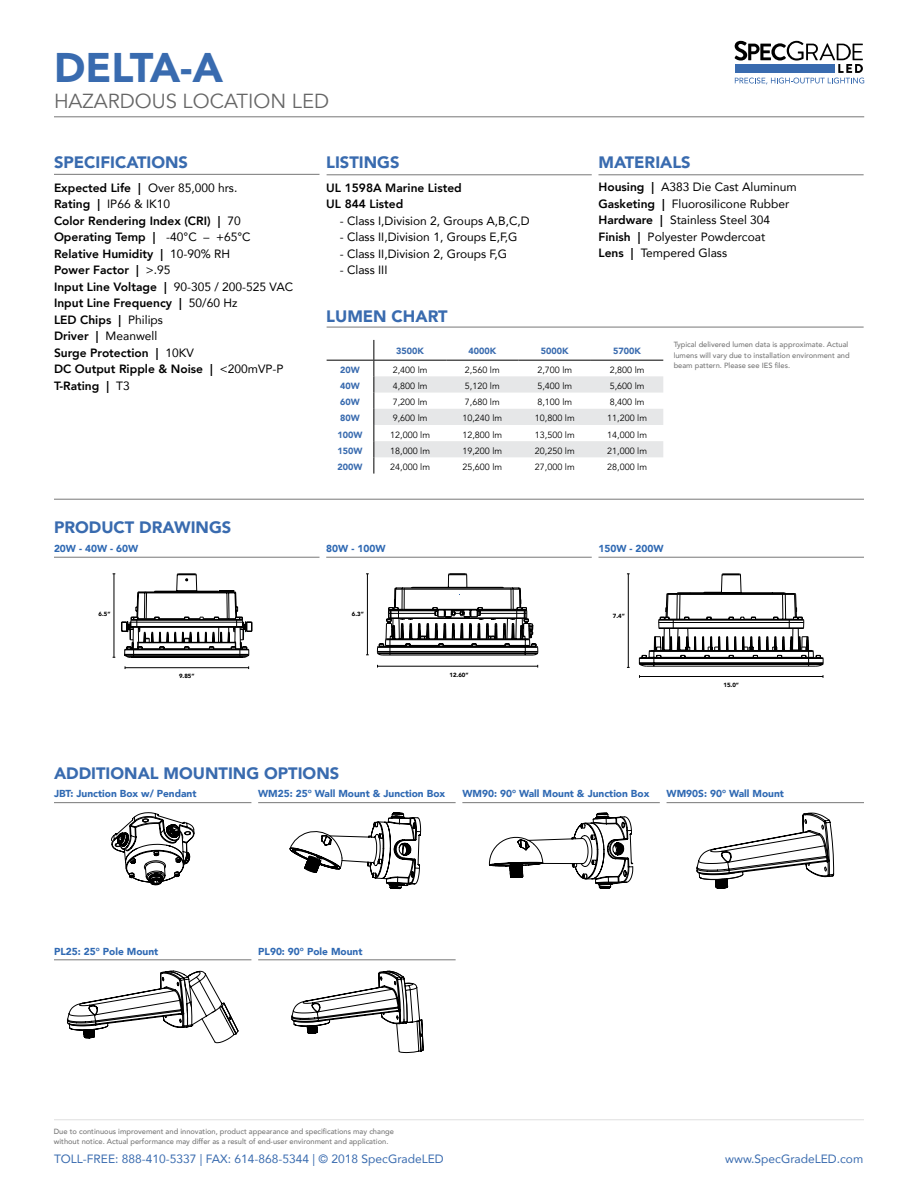
<style>
.page{position:relative;width:918px;height:1188px;background:#fff}
.page>*{position:absolute;margin:0;border:0;box-sizing:border-box;transform-origin:0 0}
.t1{font:900 41.25px "Avenir";letter-spacing:-.045em;color:#396baf}
.t2{font:20.25px "Avenir";color:#666}
.t3{font:900 16.5px "Avenir";color:#396baf}
.t4{font:800 12px/16.5px "Avenir";color:#000}
.t5{font:12px/16.5px "Avenir";color:#000}
.t6{font:12px "Avenir";color:#396baf}
.t7{font:900 10.2px "Avenir";color:#2f69b3}
.t8{font:9px "Avenir";color:#000}
.t9{font:900 9px "Avenir";color:#396baf}
.t10{font:500 7.5px/10.5px "Avenir";color:#777}
.t11{font:900 6px "Avenir";color:#000}
.s1{font-weight:400}
.s2{font-weight:800}
</style>
<div class="page">
<hr style="left:54px;top:1119px;width:810px;height:1px;background:#777">
<hr style="left:54px;top:116px;width:810px;height:1px;background:#777">
<hr style="left:54px;top:174px;width:266px;height:1px;background:#777">
<hr style="left:327px;top:174px;width:265px;height:1px;background:#777">
<hr style="left:327px;top:327px;width:537px;height:1px;background:#777">
<hr style="left:599px;top:174px;width:265px;height:1px;background:#777">
<hr style="left:54px;top:499px;width:810px;height:1px;background:#777">
<hr style="left:114px;top:574px;width:1px;height:83px;background:#000">
<hr style="left:125px;top:667px;width:124px;height:1px;background:#000">
<hr style="left:378px;top:666px;width:160px;height:1px;background:#000">
<hr style="left:639px;top:676px;width:184px;height:1px;background:#000">
<hr style="left:367px;top:574px;width:1px;height:81px;background:#000">
<hr style="left:628px;top:574px;width:1px;height:93px;background:#000">
<hr style="left:54px;top:557px;width:266px;height:1px;background:#777">
<hr style="left:462px;top:802px;width:198px;height:1px;background:#777">
<hr style="left:667px;top:802px;width:197px;height:1px;background:#777">
<hr style="left:54px;top:802px;width:197px;height:1px;background:#777">
<hr style="left:54px;top:959px;width:197px;height:1px;background:#777">
<hr style="left:258px;top:802px;width:198px;height:1px;background:#777">
<hr style="left:258px;top:959px;width:198px;height:1px;background:#777">
<hr style="left:326px;top:557px;width:266px;height:1px;background:#777">
<hr style="left:599px;top:557px;width:265px;height:1px;background:#777">
<svg style="left:111px;top:812px;width:83px;height:73px"></svg>
<svg style="left:67px;top:971px;width:171px;height:72px"></svg>
<svg style="left:292px;top:971px;width:132px;height:82px"></svg>
<svg style="left:290px;top:813px;width:131px;height:76px"></svg>
<svg style="left:697px;top:813px;width:137px;height:76px"></svg>
<svg style="left:489px;top:813px;width:144px;height:76px"></svg>
<svg style="left:121px;top:573px;width:131px;height:85px"></svg>
<hr style="left:382px;top:655px;width:151px;height:1px;background:#000">
<svg style="left:639px;top:573px;width:185px;height:94px"></svg>
<svg style="left:373px;top:340px;width:290px;height:134px"></svg>
<hr style="left:327px;top:360px;width:47px;height:1px;background:#000">
<hr style="left:374px;top:360px;width:72px;height:1px;background:#000">
<svg style="left:377px;top:573px;width:161px;height:82px"></svg>
<svg style="left:735px;top:41px;width:129px;height:43px"></svg>
<h1 class="t1" style="left:54px;top:50px;width:171px">DELTA-A</h1>
<h2 class="t2" style="left:54px;top:93px;width:277px">HAZARDOUS LOCATION LED</h2>
<h3 class="t3" style="left:54px;top:156px;width:136px">SPECIFICATIONS</h3>
<p class="t4" style="left:54px;top:180px;width:241px">Expected Life | <span class="s1">Over 85,000 hrs.<br></span>Rating | <span class="s1">IP66 &amp; IK10<br></span>Color Rendering Index (CRI) | <span class="s1">70<br></span>Operating Temp | <span class="s1">-40°C – +65°C<br></span>Relative Humidity | <span class="s1">10-90% RH<br></span>Power Factor | <span class="s1">&gt;.95<br></span>Input Line Voltage | <span class="s1">90-305 / 200-525 VAC<br></span>Input Line Frequency | <span class="s1">50/60 Hz<br></span>LED Chips | <span class="s1">Philips<br></span>Driver | <span class="s1">Meanwell<br></span>Surge Protection | <span class="s1">10KV<br></span>DC Output Ripple &amp; Noise | <span class="s1">&lt;200mVP-P<br></span>T-Rating | <span class="s1">T3</span></p>
<h3 class="t3" style="left:326px;top:156px;width:75px">LISTINGS</h3>
<p class="t4" style="left:326px;top:180px;width:137px">UL 1598A Marine Listed<br>UL 844 Listed</p>
<p class="t5" style="left:340px;top:213px;width:192px">- Class I,Division 2, Groups A,B,C,D</p>
<p class="t5" style="left:340px;top:230px;width:179px">- Class II,Division 1, Groups E,F,G</p>
<p class="t5" style="left:340px;top:246px;width:169px">- Class II,Division 2, Groups F,G</p>
<p class="t5" style="left:340px;top:263px;width:49px">- Class III</p>
<h3 class="t3" style="left:326px;top:309px;width:123px">LUMEN CHART</h3>
<h3 class="t3" style="left:598px;top:156px;width:94px">MATERIALS</h3>
<p class="t5" style="left:598px;top:180px;width:200px"><span class="s2">Housing |</span> A383 Die Cast Aluminum<br><span class="s2">Gasketing |</span> Fluorosilicone Rubber<br><span class="s2">Hardware |</span> Stainless Steel 304<br><span class="s2">Finish |</span> Polyester Powdercoat<br><span class="s2">Lens |</span> Tempered Glass</p>
<p class="t9" style="left:396px;top:348px;width:29px">3500K</p>
<p class="t9" style="left:468px;top:348px;width:29px">4000K</p>
<p class="t9" style="left:541px;top:348px;width:29px">5000K</p>
<p class="t9" style="left:613px;top:348px;width:29px">5700K</p>
<p class="t9" style="left:340px;top:366px;width:21px">20W</p>
<p class="t8" style="left:393px;top:366px;width:36px">2,400 lm</p>
<p class="t8" style="left:465px;top:366px;width:36px">2,560 lm</p>
<p class="t8" style="left:537px;top:366px;width:36px">2,700 lm</p>
<p class="t8" style="left:610px;top:366px;width:36px">2,800 lm</p>
<p class="t9" style="left:340px;top:382px;width:21px">40W</p>
<p class="t8" style="left:393px;top:382px;width:36px">4,800 lm</p>
<p class="t8" style="left:465px;top:382px;width:36px">5,120 lm</p>
<p class="t8" style="left:537px;top:382px;width:36px">5,400 lm</p>
<p class="t8" style="left:610px;top:382px;width:36px">5,600 lm</p>
<p class="t9" style="left:340px;top:398px;width:21px">60W</p>
<p class="t8" style="left:393px;top:398px;width:36px">7,200 lm</p>
<p class="t8" style="left:465px;top:398px;width:36px">7,680 lm</p>
<p class="t8" style="left:537px;top:398px;width:36px">8,100 lm</p>
<p class="t8" style="left:610px;top:398px;width:36px">8,400 lm</p>
<p class="t9" style="left:340px;top:415px;width:21px">80W</p>
<p class="t8" style="left:393px;top:415px;width:36px">9,600 lm</p>
<p class="t8" style="left:462px;top:415px;width:41px">10,240 lm</p>
<p class="t8" style="left:535px;top:415px;width:41px">10,800 lm</p>
<p class="t8" style="left:607px;top:415px;width:41px">11,200 lm</p>
<p class="t9" style="left:338px;top:431px;width:26px">100W</p>
<p class="t8" style="left:390px;top:431px;width:41px">12,000 lm</p>
<p class="t8" style="left:462px;top:431px;width:41px">12,800 lm</p>
<p class="t8" style="left:535px;top:431px;width:41px">13,500 lm</p>
<p class="t8" style="left:607px;top:431px;width:41px">14,000 lm</p>
<p class="t9" style="left:338px;top:447px;width:26px">150W</p>
<p class="t8" style="left:390px;top:447px;width:41px">18,000 lm</p>
<p class="t8" style="left:462px;top:447px;width:41px">19,200 lm</p>
<p class="t8" style="left:535px;top:447px;width:41px">20,250 lm</p>
<p class="t8" style="left:607px;top:447px;width:41px">21,000 lm</p>
<p class="t9" style="left:338px;top:463px;width:26px">200W</p>
<p class="t8" style="left:390px;top:463px;width:41px">24,000 lm</p>
<p class="t8" style="left:462px;top:463px;width:41px">25,600 lm</p>
<p class="t8" style="left:535px;top:463px;width:41px">27,000 lm</p>
<p class="t8" style="left:607px;top:463px;width:41px">28,000 lm</p>
<p class="t10" style="left:674px;top:339px;width:178px">Typical delivered lumen data is approximate. Actual lumens will vary due to installation environment and beam pattern. Please see IES files.</p>
<h3 class="t3" style="left:54px;top:521px;width:179px">PRODUCT DRAWINGS</h3>
<p class="t7" style="left:54px;top:544px;width:86px">20W - 40W - 60W</p>
<p class="t7" style="left:326px;top:544px;width:61px">80W - 100W</p>
<p class="t7" style="left:599px;top:544px;width:67px">150W - 200W</p>
<p class="t11" style="left:99px;top:611px;width:13px">6.5”</p>
<p class="t11" style="left:352px;top:611px;width:13px">6.3”</p>
<p class="t11" style="left:613px;top:613px;width:13px">7.4”</p>
<p class="t11" style="left:179px;top:674px;width:17px">9.85”</p>
<p class="t11" style="left:449px;top:672px;width:21px">12.60”</p>
<h3 class="t3" style="left:54px;top:766px;width:287px">ADDITIONAL MOUNTING OPTIONS</h3>
<p class="t11" style="left:723px;top:682px;width:17px">15.0”</p>
<p class="t7" style="left:54px;top:790px;width:144px">JBT: Junction Box w/ Pendant</p>
<p class="t7" style="left:462px;top:790px;width:188px">WM90: 90° Wall Mount &amp; Junction Box</p>
<p class="t7" style="left:667px;top:790px;width:119px">WM90S: 90° Wall Mount</p>
<p class="t7" style="left:258px;top:790px;width:188px">WM25: 25° Wall Mount &amp; Junction Box</p>
<p class="t7" style="left:54px;top:947px;width:106px">PL25: 25° Pole Mount</p>
<p class="t7" style="left:258px;top:947px;width:106px">PL90: 90° Pole Mount</p>
<p class="t10" style="left:54px;top:1126px;width:342px">Due to continuous improvement and innovation, product appearance and specifications may change without notice. Actual performance may differ as a result of end-user environment and application.</p>
<p class="t6" style="left:54px;top:1154px;width:391px">TOLL-FREE: 888-410-5337 | FAX: 614-868-5344 | © 2018 SpecGradeLED</p>
<p class="t6" style="left:725px;top:1154px;width:140px">www.SpecGradeLED.com</p>
</div>
